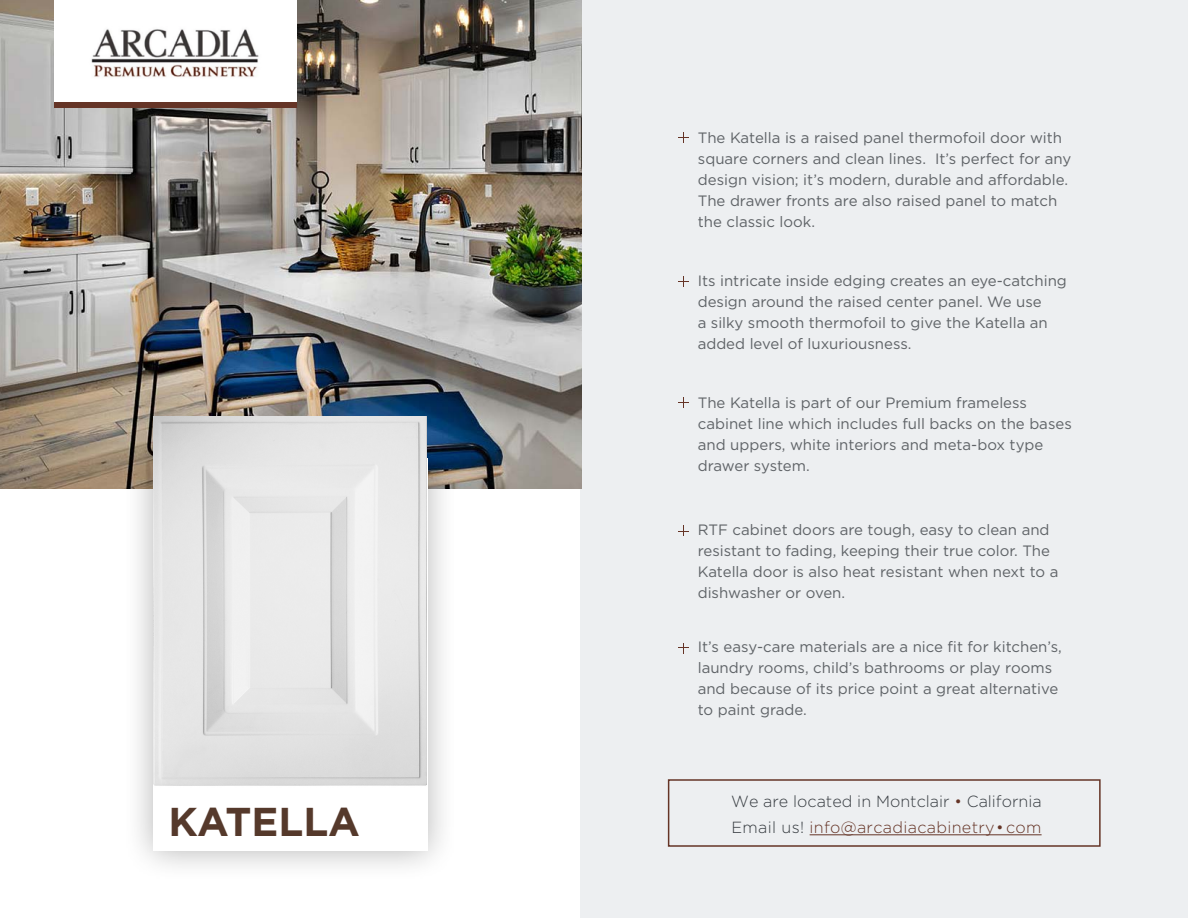
<style>
.page{position:relative;width:1188px;height:918px;background:#fff}
.page>*{position:absolute;margin:0;border:0;box-sizing:border-box;transform-origin:0 0}
.t1{font:700 40.2px "Gotham";color:#55392b}
.t2{font:300 16.05px "Gotham";color:#373c41}
.t3{font:300 16.05px "Gotham";letter-spacing:.02em;color:#653426}
.t4{font:15px/21px "Gotham";color:#5f6367}
.s1{color:#653426}
.s2{color:#373c41}
</style>
<div class="page">
<div style="left:580px;top:0;width:608px;height:918px;background:#edeff1"></div>
<img style="left:0;top:0;width:581px;height:488px">
<hr style="left:810px;top:835px;width:232px;height:1px;background:#653426">
<div style="left:54px;top:0;width:243px;height:106px;background:#fff"></div>
<div style="left:54px;top:103px;width:243px;height:5px;background:#653426"></div>
<div style="left:668px;top:779px;width:433px;height:68px;border:2px solid #653426"></div>
<img style="left:91px;top:29px;width:168px;height:48px">
<svg style="left:678px;top:133px;width:11px;height:10px"></svg>
<svg style="left:678px;top:276px;width:11px;height:11px"></svg>
<svg style="left:678px;top:398px;width:11px;height:10px"></svg>
<svg style="left:678px;top:526px;width:11px;height:10px"></svg>
<div style="left:121px;top:426px;width:338px;height:456px;background:#000;opacity:.3"></div>
<div style="left:153px;top:458px;width:274px;height:392px;background:#fff"></div>
<img style="left:153px;top:417px;width:274px;height:369px">
<svg style="left:678px;top:643px;width:11px;height:10px"></svg>
<h1 class="t1" style="left:169px;top:796px;width:193px">KATELLA</h1>
<p class="t4" style="left:698px;top:127px;width:375px">The Katella is a raised panel thermofoil door with square corners and clean lines. It’s perfect for any design vision; it’s modern, durable and affordable.<br>The drawer fronts are also raised panel to match the classic look.</p>
<p class="t4" style="left:698px;top:270px;width:371px">Its intricate inside edging creates an eye-catching design around the raised center panel. We use<br>a silky smooth thermofoil to give the Katella an added level of luxuriousness.</p>
<p class="t4" style="left:698px;top:392px;width:375px">The Katella is part of our Premium frameless cabinet line which includes full backs on the bases and uppers, white interiors and meta-box type drawer system.</p>
<p class="t4" style="left:698px;top:519px;width:362px">RTF cabinet doors are tough, easy to clean and resistant to fading, keeping their true color. The Katella door is also heat resistant when next to a dishwasher or oven.</p>
<p class="t4" style="left:698px;top:636px;width:366px">It’s easy-care materials are a nice fit for kitchen’s, laundry rooms, child’s bathrooms or play rooms and because of its price point a great alternative to paint grade.</p>
<p class="t2" style="left:731px;top:793px;width:312px">We are located in Montclair <span class="s1">•</span> California</p>
<p class="t3" style="left:731px;top:818px;width:312px"><span class="s2">Email us!</span> info@arcadiacabinetry•com</p>
</div>
